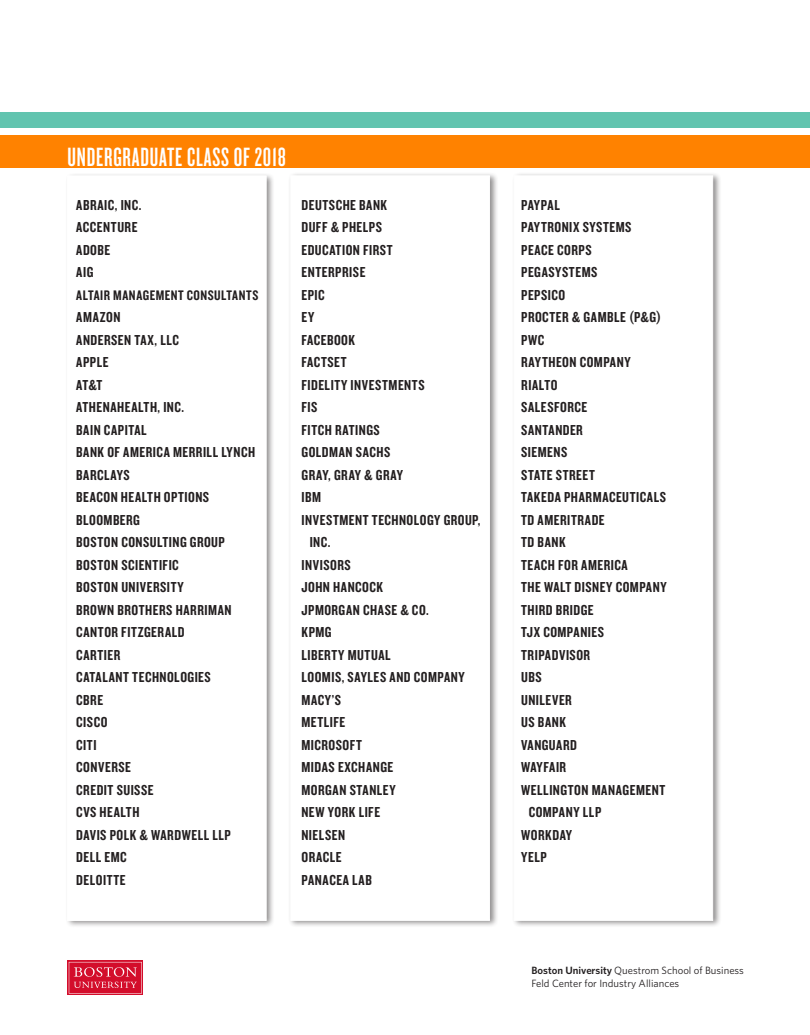
<style>
.page{position:relative;width:810px;height:1035px;background:#fff}
.page>*{position:absolute;margin:0;border:0;box-sizing:border-box;transform-origin:0 0}
.t1{font:27.5px "Knockout 47 Bantamweight";letter-spacing:.03em;color:#fff}
.t2{font:15px/22.5px "Knockout 49 Liteweight";letter-spacing:.035em;color:#231f20}
.t3{font:15px "Knockout 49 Liteweight";letter-spacing:.015em;color:#231f20}
.t4{font:14.38px "Knockout 49 Liteweight";letter-spacing:.035em;color:#231f20}
.t5{font:10.5px/12.6px "Whitney";color:#231f20}
.s1{font-weight:600}
</style>
<div class="page">
<div style="left:0;top:135px;width:810px;height:33px;background:#ff8200"></div>
<div style="left:0;top:113px;width:810px;height:15px;background:#61c4af"></div>
<div style="left:511px;top:172px;width:211px;height:756px;background:#231f20;opacity:.5"></div>
<div style="left:514px;top:176px;width:199px;height:744px;background:#fff"></div>
<div style="left:288px;top:172px;width:210px;height:756px;background:#231f20;opacity:.5"></div>
<div style="left:291px;top:176px;width:198px;height:744px;background:#fff"></div>
<div style="left:65px;top:172px;width:210px;height:756px;background:#231f20;opacity:.5"></div>
<div style="left:67px;top:176px;width:199px;height:745px;background:#fff"></div>
<svg style="left:68px;top:961px;width:75px;height:34px"></svg>
<svg style="left:69px;top:962px;width:73px;height:32px;background:#d92f49"></svg>
<p class="t1" style="left:68px;top:141px;width:220px">UNDERGRADUATE CLASS OF 2018</p>
<p class="t2" style="left:76px;top:193px;width:67px">ABRAIC, INC.</p>
<p class="t2" style="left:76px;top:215px;width:63px">ACCENTURE</p>
<p class="t2" style="left:76px;top:238px;width:35px">ADOBE</p>
<p class="t2" style="left:76px;top:260px;width:19px">AIG</p>
<p class="t4" style="left:76px;top:286px;width:184px">ALTAIR MANAGEMENT CONSULTANTS</p>
<p class="t2" style="left:76px;top:305px;width:46px">AMAZON</p>
<p class="t2" style="left:76px;top:328px;width:104px">ANDERSEN TAX, LLC</p>
<p class="t2" style="left:76px;top:350px;width:34px">APPLE</p>
<p class="t2" style="left:76px;top:373px;width:28px">AT&amp;T</p>
<p class="t2" style="left:76px;top:395px;width:109px">ATHENAHEALTH, INC.</p>
<p class="t2" style="left:76px;top:418px;width:72px">BAIN CAPITAL</p>
<p class="t2" style="left:76px;top:440px;width:180px">BANK OF AMERICA MERRILL LYNCH</p>
<p class="t2" style="left:76px;top:463px;width:55px">BARCLAYS</p>
<p class="t2" style="left:76px;top:485px;width:134px">BEACON HEALTH OPTIONS</p>
<p class="t2" style="left:76px;top:508px;width:65px">BLOOMBERG</p>
<p class="t2" style="left:76px;top:530px;width:150px">BOSTON CONSULTING GROUP</p>
<p class="t2" style="left:76px;top:553px;width:104px">BOSTON SCIENTIFIC</p>
<p class="t2" style="left:76px;top:575px;width:109px">BOSTON UNIVERSITY</p>
<p class="t2" style="left:76px;top:598px;width:157px">BROWN BROTHERS HARRIMAN</p>
<p class="t2" style="left:76px;top:620px;width:110px">CANTOR FITZGERALD</p>
<p class="t2" style="left:76px;top:643px;width:46px">CARTIER</p>
<p class="t2" style="left:76px;top:665px;width:136px">CATALANT TECHNOLOGIES</p>
<p class="t2" style="left:76px;top:688px;width:28px">CBRE</p>
<p class="t2" style="left:76px;top:710px;width:33px">CISCO</p>
<p class="t2" style="left:76px;top:733px;width:22px">CITI</p>
<p class="t2" style="left:76px;top:755px;width:56px">CONVERSE</p>
<p class="t2" style="left:76px;top:778px;width:79px">CREDIT SUISSE</p>
<p class="t2" style="left:76px;top:800px;width:65px">CVS HEALTH</p>
<p class="t2" style="left:76px;top:823px;width:156px">DAVIS POLK &amp; WARDWELL LLP</p>
<p class="t2" style="left:76px;top:845px;width:52px">DELL EMC</p>
<p class="t2" style="left:76px;top:868px;width:51px">DELOITTE</p>
<p class="t2" style="left:302px;top:193px;width:87px">DEUTSCHE BANK</p>
<p class="t2" style="left:302px;top:215px;width:82px">DUFF &amp; PHELPS</p>
<p class="t2" style="left:302px;top:238px;width:93px">EDUCATION FIRST</p>
<p class="t2" style="left:302px;top:260px;width:65px">ENTERPRISE</p>
<p class="t2" style="left:302px;top:283px;width:25px">EPIC</p>
<p class="t2" style="left:302px;top:305px;width:14px">EY</p>
<p class="t2" style="left:302px;top:328px;width:55px">FACEBOOK</p>
<p class="t2" style="left:302px;top:350px;width:47px">FACTSET</p>
<p class="t2" style="left:302px;top:373px;width:125px">FIDELITY INVESTMENTS</p>
<p class="t2" style="left:302px;top:395px;width:17px">FIS</p>
<p class="t2" style="left:302px;top:418px;width:80px">FITCH RATINGS</p>
<p class="t2" style="left:302px;top:440px;width:90px">GOLDMAN SACHS</p>
<p class="t2" style="left:302px;top:463px;width:103px">GRAY, GRAY &amp; GRAY</p>
<p class="t2" style="left:302px;top:485px;width:21px">IBM</p>
<p class="t2" style="left:310px;top:508px;width:172px;text-indent:-8px">INVESTMENT TECHNOLOGY GROUP,<br>INC.</p>
<p class="t2" style="left:302px;top:553px;width:51px">INVISORS</p>
<p class="t2" style="left:302px;top:575px;width:83px">JOHN HANCOCK</p>
<p class="t2" style="left:302px;top:598px;width:129px">JPMORGAN CHASE &amp; CO.</p>
<p class="t2" style="left:302px;top:620px;width:32px">KPMG</p>
<p class="t2" style="left:302px;top:643px;width:91px">LIBERTY MUTUAL</p>
<p class="t2" style="left:302px;top:665px;width:165px">LOOMIS, SAYLES AND COMPANY</p>
<p class="t2" style="left:302px;top:688px;width:41px">MACY’S</p>
<p class="t2" style="left:302px;top:710px;width:45px">METLIFE</p>
<p class="t2" style="left:302px;top:733px;width:62px">MICROSOFT</p>
<p class="t2" style="left:302px;top:755px;width:93px">MIDAS EXCHANGE</p>
<p class="t2" style="left:302px;top:778px;width:96px">MORGAN STANLEY</p>
<p class="t2" style="left:302px;top:800px;width:80px">NEW YORK LIFE</p>
<p class="t2" style="left:302px;top:823px;width:45px">NIELSEN</p>
<p class="t2" style="left:302px;top:845px;width:42px">ORACLE</p>
<p class="t2" style="left:302px;top:868px;width:72px">PANACEA LAB</p>
<p class="t2" style="left:521px;top:193px;width:40px">PAYPAL</p>
<p class="t2" style="left:521px;top:215px;width:112px">PAYTRONIX SYSTEMS</p>
<p class="t2" style="left:521px;top:238px;width:72px">PEACE CORPS</p>
<p class="t2" style="left:521px;top:260px;width:78px">PEGASYSTEMS</p>
<p class="t2" style="left:521px;top:283px;width:46px">PEPSICO</p>
<p class="t2" style="left:521px;top:305px;width:142px">PROCTER &amp; GAMBLE (P&amp;G)</p>
<p class="t2" style="left:521px;top:328px;width:25px">PWC</p>
<p class="t2" style="left:521px;top:350px;width:111px">RAYTHEON COMPANY</p>
<p class="t2" style="left:521px;top:373px;width:38px">RIALTO</p>
<p class="t2" style="left:521px;top:395px;width:67px">SALESFORCE</p>
<p class="t2" style="left:521px;top:418px;width:63px">SANTANDER</p>
<p class="t2" style="left:521px;top:440px;width:48px">SIEMENS</p>
<p class="t2" style="left:521px;top:463px;width:75px">STATE STREET</p>
<p class="t2" style="left:521px;top:485px;width:146px">TAKEDA PHARMACEUTICALS</p>
<p class="t2" style="left:521px;top:508px;width:85px">TD AMERITRADE</p>
<p class="t2" style="left:521px;top:530px;width:46px">TD BANK</p>
<p class="t2" style="left:521px;top:553px;width:108px">TEACH FOR AMERICA</p>
<p class="t2" style="left:521px;top:575px;width:147px">THE WALT DISNEY COMPANY</p>
<p class="t2" style="left:521px;top:598px;width:74px">THIRD BRIDGE</p>
<p class="t2" style="left:521px;top:620px;width:84px">TJX COMPANIES</p>
<p class="t2" style="left:521px;top:643px;width:71px">TRIPADVISOR</p>
<p class="t2" style="left:521px;top:665px;width:22px">UBS</p>
<p class="t2" style="left:521px;top:688px;width:52px">UNILEVER</p>
<p class="t2" style="left:521px;top:710px;width:46px">US BANK</p>
<p class="t2" style="left:521px;top:733px;width:57px">VANGUARD</p>
<p class="t3" style="left:521px;top:758px;width:46px">WAYFAIR</p>
<p class="t2" style="left:521px;top:778px;width:146px">WELLINGTON MANAGEMENT</p>
<p class="t2" style="left:529px;top:800px;width:74px">COMPANY LLP</p>
<p class="t2" style="left:521px;top:823px;width:52px">WORKDAY</p>
<p class="t2" style="left:521px;top:845px;width:27px">YELP</p>
<p class="t5" style="left:531px;top:964px;width:214px"><span class="s1">Boston University</span> Questrom School of Business<br>Feld Center for Industry Alliances</p>
</div>
